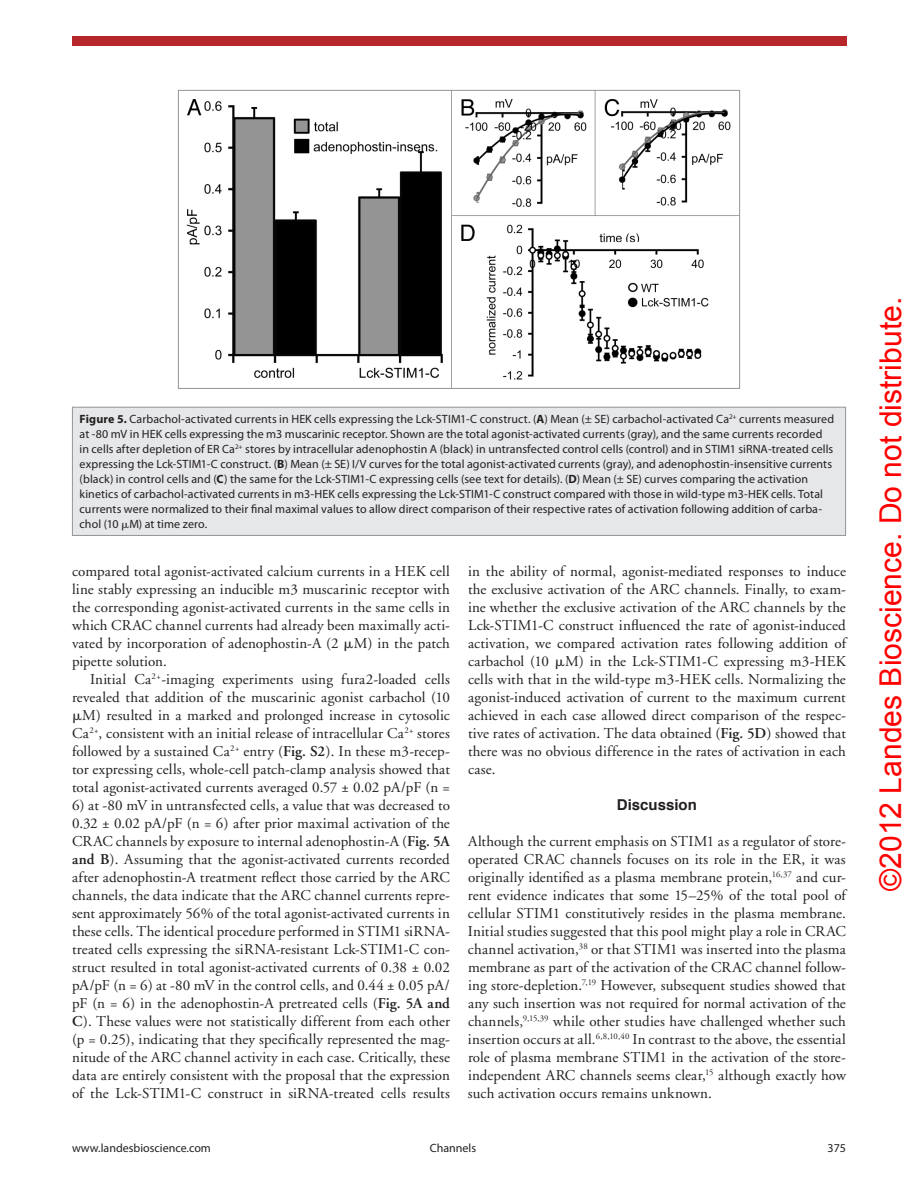
<style>
.page{position:relative;width:918px;height:1188px;background:#fff}
.page>*{position:absolute;margin:0;border:0;box-sizing:border-box;transform-origin:0 0}
.t1{font:30.15px "Arial";color:#f00}
.Body_text{font:15px/18px "Adobe Garamond";letter-spacing:.005em;color:#231f20;text-align:justify}
.Body_text_First_Line{font:15px/18px "Adobe Garamond";letter-spacing:.01em;color:#231f20;text-align:justify}
.Heading{font:700 15px "Helvetica";color:#231f20}
.Figure_Legend{font:12px/15px "Myriad Pro";letter-spacing:.005em;color:#231f20}
.s1{font-weight:700}
.s2{font-family:"Universal Std Greekw Math Pi"}
.s3{font-weight:600}
</style>
<div class="page">
<div style="left:72px;top:36px;width:774px;height:10px;background:#b7262b"></div>
<div style="left:72px;top:407px;width:774px;height:128px;background:#e6e7e9"></div>
<div style="left:72px;top:407px;width:774px;height:129px;border:1px solid #939598"></div>
<img style="left:186px;top:92px;width:552px;height:295px">
<div style="left:178px;top:90px;width:562px;height:299px;border:1px solid #939598"></div>
<p class="Figure_Legend" style="left:80px;top:412px;width:756px"><span class="s1">Figure 5.</span> Carbachol-activated currents in HEK cells expressing the Lck-STIM1-C construct. (<span class="s1">A</span>) Mean (± SE) carbachol-activated Ca<sup>2+</sup> currents measured at -80 mV in HEK cells expressing the m3 muscarinic receptor. Shown are the total agonist-activated currents (gray), and the same currents recorded in cells after depletion of ER Ca<sup>2+</sup> stores by intracellular adenophostin A (black) in untransfected control cells (control) and in STIM1 siRNA-treated cells expressing the Lck-STIM1-C construct. (<span class="s1">B</span>) Mean (± SE) I/V curves for the total agonist-activated currents (gray), and adenophostin-insensitive currents (black) in control cells and (<span class="s1">C</span>) the same for the Lck-STIM1-C expressing cells (see text for details). (<span class="s1">D</span>) Mean (± SE) curves comparing the activation kinetics of carbachol-activated currents in m3-HEK cells expressing the Lck-STIM1-C construct compared with those in wild-type m3-HEK cells. Total currents were normalized to their final maximal values to allow direct comparison of their respective rates of activation following addition of carba&shy;chol (10 <span class="s2">μ</span>M) at time zero.</p>
<p class="Body_text" style="left:72px;top:563px;width:379px">compared total agonist-activated calcium currents in a HEK cell line stably expressing an inducible m3 muscarinic receptor with the corresponding agonist-activated currents in the same cells in which CRAC channel currents had already been maximally acti&shy;vated by incorporation of adenophostin-A (2 <span class="s2">μ</span>M) in the patch pipette solution.</p>
<p class="Body_text" style="left:72px;top:671px;width:379px;text-indent:18px">Initial Ca<sup>2+</sup>-imaging experiments using fura2-loaded cells revealed that addition of the muscarinic agonist carbachol (10 <span class="s2">μ</span>M) resulted in a marked and prolonged increase in cytosolic Ca<sup>2+</sup>, consistent with an initial release of intracellular Ca<sup>2+</sup> stores followed by a sustained Ca<sup>2+</sup> entry (<span class="s3">Fig. S2</span>). In these m3-recep&shy;tor expressing cells, whole-cell patch-clamp analysis showed that total agonist-activated currents averaged 0.57 ± 0.02 pA/pF (n =</p>
<p class="Body_text" style="left:72px;top:797px;width:379px">6) at -80 mV in untransfected cells, a value that was decreased to 0.32 ± 0.02 pA/pF (n = 6) after prior maximal activation of the CRAC channels by exposure to internal adenophostin-A (<span class="s3">Fig. 5A and B</span>). Assuming that the agonist-activated currents recorded after adenophostin-A treatment reflect those carried by the ARC channels, the data indicate that the ARC channel currents repre&shy;sent approximately 56% of the total agonist-activated currents in these cells. The identical procedure performed in STIM1 siRNA&shy;treated cells expressing the siRNA-resistant Lck-STIM1-C con&shy;struct resulted in total agonist-activated currents of 0.38 ± 0.02 pA/pF (n = 6) at -80 mV in the control cells, and 0.44 ± 0.05 pA/ pF (n = 6) in the adenophostin-A pretreated cells (<span class="s3">Fig. 5A and C</span>). These values were not statistically different from each other (p = 0.25), indicating that they specifically represented the mag&shy;nitude of the ARC channel activity in each case. Critically, these data are entirely consistent with the proposal that the expression of the Lck-STIM1-C construct in siRNA-treated cells results</p>
<p class="Body_text" style="left:468px;top:563px;width:380px">in the ability of normal, agonist-mediated responses to induce the exclusive activation of the ARC channels. Finally, to exam&shy;ine whether the exclusive activation of the ARC channels by the Lck-STIM1-C construct influenced the rate of agonist-induced activation, we compared activation rates following addition of carbachol (10 <span class="s2">μ</span>M) in the Lck-STIM1-C expressing m3-HEK cells with that in the wild-type m3-HEK cells. Normalizing the agonist-induced activation of current to the maximum current achieved in each case allowed direct comparison of the respec&shy;tive rates of activation. The data obtained (<span class="s3">Fig. 5D</span>) showed that there was no obvious difference in the rates of activation in each case.</p>
<p class="Heading" style="left:617px;top:793px;width:82px">Discussion</p>
<p class="Body_text_First_Line" style="left:468px;top:833px;width:380px">Although the current emphasis on STIM1 as a regulator of store&shy;operated CRAC channels focuses on its role in the ER, it was originally identified as a plasma membrane protein,<sup>16,37</sup> and cur&shy;rent evidence indicates that some 15–25% of the total pool of cellular STIM1 constitutively resides in the plasma membrane.<br>Initial studies suggested that this pool might play a role in CRAC channel activation,<sup>38</sup> or that STIM1 was inserted into the plasma membrane as part of the activation of the CRAC channel follow&shy;ing store-depletion.<sup>7,19</sup> However, subsequent studies showed that any such insertion was not required for normal activation of the channels,<sup>9,15,39</sup> while other studies have challenged whether such insertion occurs at all.<sup>6,8,10,40</sup> In contrast to the above, the essential role of plasma membrane STIM1 in the activation of the store&shy;independent ARC channels seems clear,<sup>15</sup> although exactly how such activation occurs remains unknown.</p>
<p class="Figure_Legend" style="left:72px;top:1140px;width:140px">www.landesbioscience.com</p>
<p class="Figure_Legend" style="left:430px;top:1140px;width:48px">Channels</p>
<p class="Figure_Legend" style="left:828px;top:1140px;width:20px">375</p>
<h1 class="t1" style="left:871px;top:891px;width:595px;rotate:-90deg">©2012 Landes Bioscience. Do not distribute.</h1>
</div>
